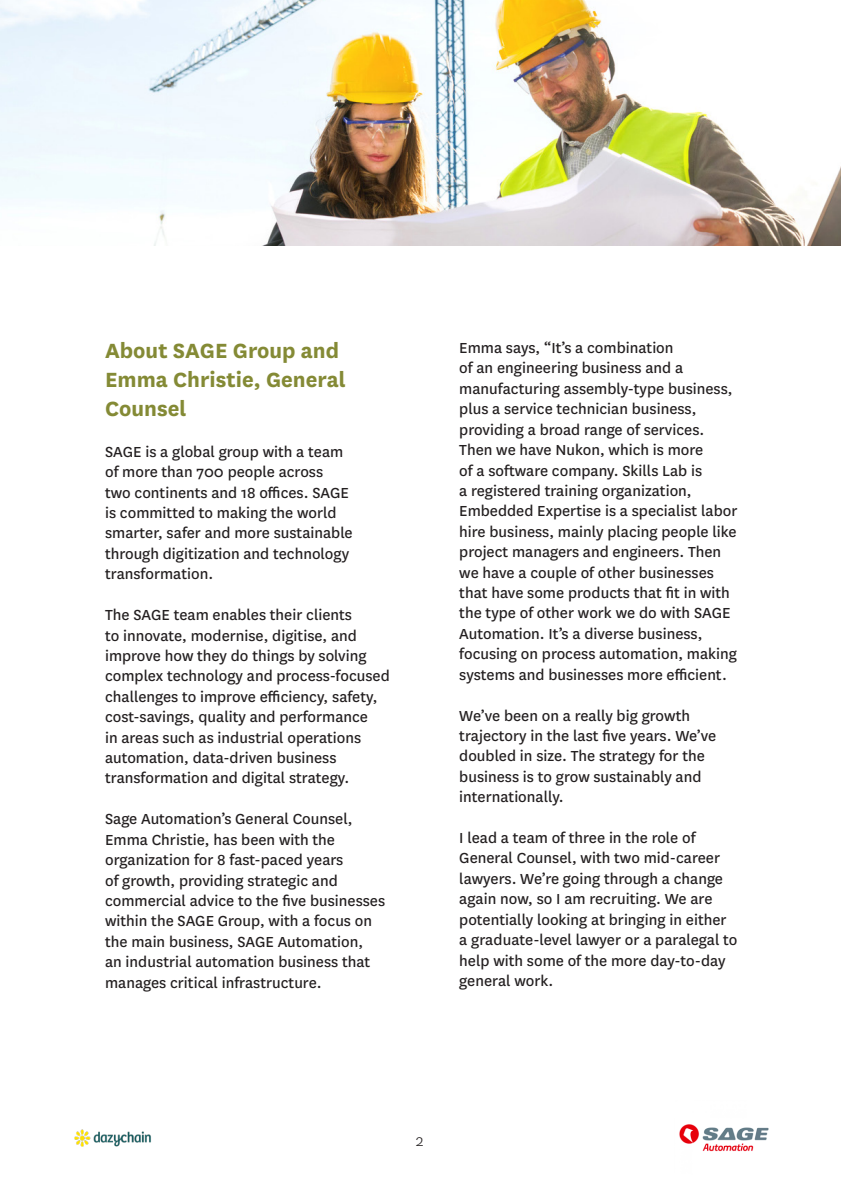
<style>
.page{position:relative;width:841px;height:1191px;background:#fff}
.page>*{position:absolute;margin:0;border:0;box-sizing:border-box;transform-origin:0 0}
.t1{font:700 24px/28.8px "National";color:#848a35}
.t2{font:300 18px "National";color:#231f20}
.t3{font:17px/20.4px "National";color:#231f20}
</style>
<div class="page">
<img style="left:74px;top:1129px;width:77px;height:17px">
<img style="left:0;top:0;width:840px;height:246px">
<img style="left:679px;top:1124px;width:90px;height:28px">
<p class="t1" style="left:105px;top:335px;width:242px">About SAGE Group and<br>Emma Christie, General<br>Counsel</p>
<p class="t3" style="left:105px;top:440px;width:249px">SAGE is a global group with a team of more than 700 people across two continents and 18 offices. SAGE is committed to making the world smarter, safer and more sustainable through digitization and technology transformation.</p>
<p class="t3" style="left:105px;top:603px;width:286px">The SAGE team enables their clients<br>to innovate, modernise, digitise, and improve how they do things by solving complex technology and process-focused challenges to improve efficiency, safety, cost-savings, quality and performance<br>in areas such as industrial operations automation, data-driven business transformation and digital strategy.</p>
<p class="t3" style="left:105px;top:807px;width:281px">Sage Automation’s General Counsel, Emma Christie, has been with the organization for 8 fast-paced years<br>of growth, providing strategic and commercial advice to the five businesses within the SAGE Group, with a focus on the main business, SAGE Automation,<br>an industrial automation business that manages critical infrastructure.</p>
<p class="t3" style="left:459px;top:337px;width:275px">Emma says, “It’s a combination<br>of an engineering business and a manufacturing assembly-type business, plus a service technician business, providing a broad range of services.</p>
<p class="t3" style="left:459px;top:439px;width:279px">Then we have Nukon, which is more<br>of a software company. Skills Lab is<br>a registered training organization, Embedded Expertise is a specialist labor hire business, mainly placing people like project managers and engineers. Then we have a couple of other businesses that have some products that fit in with the type of other work we do with SAGE Automation. It’s a diverse business, focusing on process automation, making systems and businesses more efficient.</p>
<p class="t3" style="left:459px;top:704px;width:258px">We’ve been on a really big growth trajectory in the last five years. We’ve doubled in size. The strategy for the business is to grow sustainably and internationally.</p>
<p class="t3" style="left:459px;top:826px;width:280px">I lead a team of three in the role of General Counsel, with two mid-career lawyers. We’re going through a change again now, so I am recruiting. We are potentially looking at bringing in either a graduate-level lawyer or a paralegal to help with some of the more day-to-day general work.</p>
<p class="t2" style="left:416px;top:1129px;width:9px">2</p>
</div>
